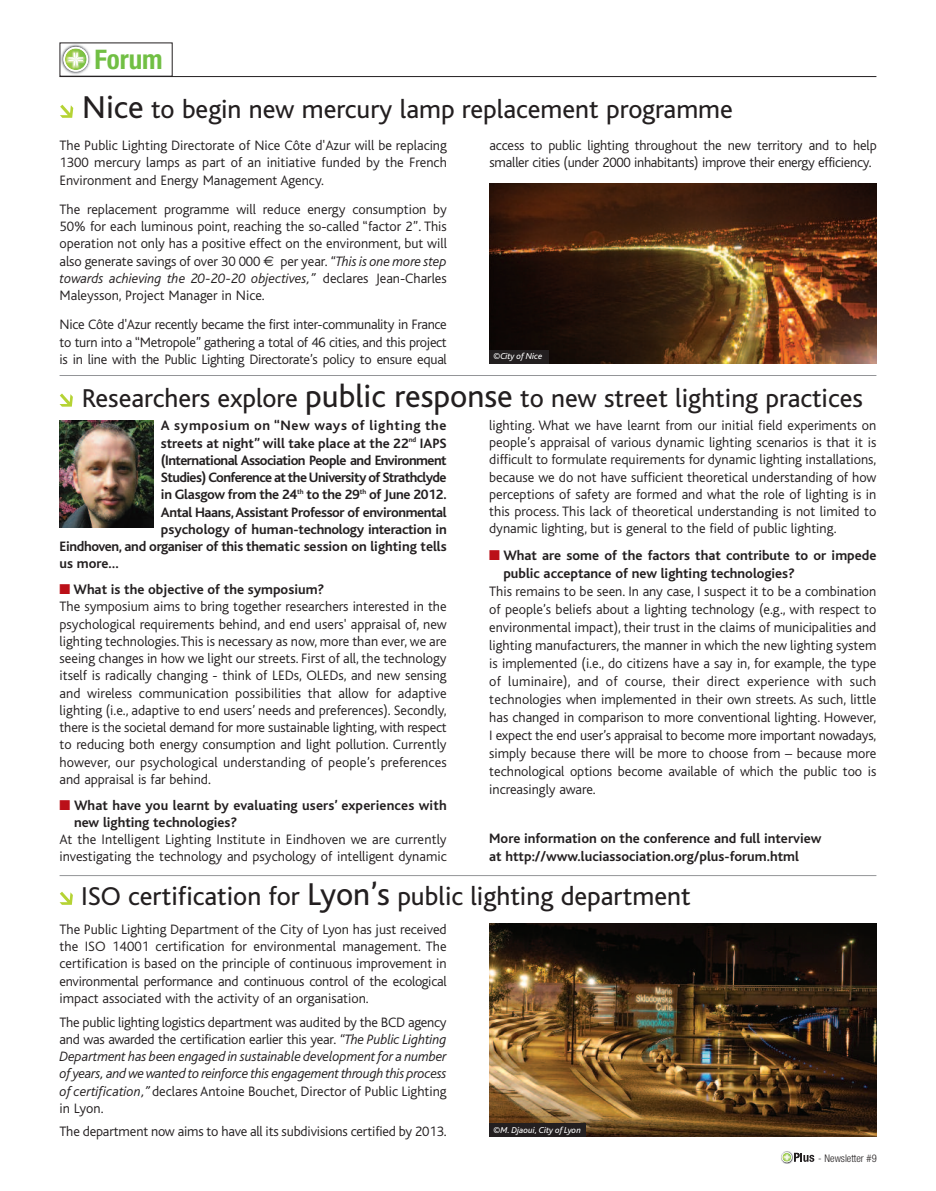
<style>
.page{position:relative;width:936px;height:1191px;background:#fff}
.page>*{position:absolute;margin:0;border:0;box-sizing:border-box;transform-origin:0 0}
.t1{font:27px "Bliss";color:#231f20}
.t2{font:700 condensed 27px "Helvetica Neue";color:#71bf44}
.t3{font:300 14.25px/17.2px "Bliss";color:#231f20;text-align:justify}
.t4{font:700 14.25px/17.2px "Bliss";color:#231f20}
.t5{font:300 14.25px/17.2px "Bliss";letter-spacing:-.02em;color:#231f20}
.t6{font:700 14.25px "Bliss";letter-spacing:-.02em;color:#231f20}
.t7{font:700 14.25px "Bliss";letter-spacing:-.04em;color:#231f20}
.t8{font:700 14.25px "Bliss";letter-spacing:-.025em;color:#231f20}
.t9{font:700 14.25px "Bliss";letter-spacing:.05em;color:#231f20}
.t10{font:300 condensed 10.5px "Helvetica Neue";color:#231f20}
.t11{font:italic 9px "Bliss";color:#fff}
.s1{font-size:33px}
.s2{font-family:"Euro Sans";font-weight:400}
.s3{font-style:italic}
.s4{color:#bb1018}
.s5{font-weight:700}
</style>
<div class="page">
<img style="left:62px;top:45px;width:29px;height:29px">
<svg style="left:63px;top:47px;width:25px;height:25px"></svg>
<hr style="left:60px;top:76px;width:816px;height:1px;background:#231f20">
<div style="left:60px;top:43px;width:112px;height:34px;border:1px solid #231f20"></div>
<svg style="left:60px;top:393px;width:13px;height:14px"></svg>
<svg style="left:60px;top:105px;width:13px;height:13px"></svg>
<img style="left:489px;top:183px;width:387px;height:180px">
<img style="left:60px;top:420px;width:93px;height:108px">
<div style="left:489px;top:350px;width:59px;height:13px;background:#231f20"></div>
<svg style="left:60px;top:891px;width:13px;height:14px"></svg>
<img style="left:489px;top:923px;width:387px;height:213px">
<div style="left:489px;top:1123px;width:97px;height:13px;background:#231f20"></div>
<hr style="left:60px;top:375px;width:816px;height:1px;background:#939598">
<hr style="left:60px;top:875px;width:816px;height:1px;background:#939598">
<svg style="left:781px;top:1151px;width:33px;height:13px"></svg>
<h1 class="t2" style="left:94px;top:49px;width:70px">Forum</h1>
<h1 class="t1" style="left:82px;top:100px;width:652px"><span class="s1">Nice</span> to begin new mercury lamp replacement programme</h1>
<p class="t3" style="left:60px;top:138px;width:389px">The Public Lighting Directorate of Nice Côte d'Azur will be replacing 1300 mercury lamps as part of an initiative funded by the French Environment and Energy Management Agency.</p>
<p class="t3" style="left:60px;top:202px;width:389px">The replacement programme will reduce energy consumption by 50% for each luminous point, reaching the so-called “factor 2”. This operation not only has a positive effect on the environment, but will also generate savings of over 30 000 <span class="s2">€</span> per year. <span class="s3">“This is one more step towards achieving the 20-20-20 objectives,”</span> declares Jean-Charles Maleysson, Project Manager in Nice.</p>
<p class="t3" style="left:60px;top:317px;width:389px">Nice Côte d'Azur recently became the first inter-communality in France to turn into a “Metropole” gathering a total of 46 cities, and this project is in line with the Public Lighting Directorate’s policy to ensure equal</p>
<p class="t5" style="left:489px;top:138px;width:389px">access to public lighting throughout the new territory and to help smaller cities (under 2000 inhabitants) improve their energy efficiency.</p>
<p class="t11" style="left:493px;top:353px;width:50px">©City of Nice</p>
<h1 class="t1" style="left:82px;top:389px;width:782px">Researchers explore <span class="s1">public response</span> to new street lighting practices</h1>
<p class="t9" style="left:161px;top:421px;width:287px">A symposium on “New ways of lighting the</p>
<p class="t4" style="left:161px;top:436px;width:287px">streets at night” will take place at the 22<sup>nd</sup> IAPS</p>
<p class="t7" style="left:161px;top:455px;width:287px">(International Association People and Environment</p>
<p class="t7" style="left:161px;top:473px;width:287px">Studies) Conference at the University of Strathclyde</p>
<p class="t4" style="left:161px;top:488px;width:287px">in Glasgow from the 24<sup>th</sup> to the 29<sup>th</sup> of June 2012.</p>
<p class="t8" style="left:161px;top:507px;width:287px">Antal Haans,Assistant Professor of environmental</p>
<p class="t6" style="left:161px;top:524px;width:287px">psychology of human-technology interaction in</p>
<p class="t6" style="left:60px;top:542px;width:388px">Eindhoven, and organiser of this thematic session on lighting tells</p>
<p class="t4" style="left:60px;top:557px;width:61px">us more…</p>
<p class="t3" style="left:60px;top:582px;width:388px;text-align:left"><span class="s4">■</span> <span class="s5">What is the objective of the symposium?<br></span>The symposium aims to bring together researchers interested in the psychological requirements behind, and end users' appraisal of, new lighting technologies.This is necessary as now, more than ever, we are seeing changes in how we light our streets. First of all, the technology itself is radically changing - think of LEDs, OLEDs, and new sensing and wireless communication possibilities that allow for adaptive lighting (i.e., adaptive to end users’ needs and preferences). Secondly, there is the societal demand for more sustainable lighting, with respect to reducing both energy consumption and light pollution. Currently however, our psychological understanding of people’s preferences and appraisal is far behind.</p>
<p class="t4" style="left:74px;top:798px;width:374px;text-indent:-14px"><span class="s4">■</span> What have you learnt by evaluating users’ experiences with new lighting technologies?</p>
<p class="t3" style="left:60px;top:832px;width:388px">At the Intelligent Lighting Institute in Eindhoven we are currently investigating the technology and psychology of intelligent dynamic</p>
<p class="t3" style="left:489px;top:418px;width:388px">lighting. What we have learnt from our initial field experiments on people’s appraisal of various dynamic lighting scenarios is that it is difficult to formulate requirements for dynamic lighting installations, because we do not have sufficient theoretical understanding of how perceptions of safety are formed and what the role of lighting is in this process. This lack of theoretical understanding is not limited to dynamic lighting, but is general to the field of public lighting.</p>
<p class="t4" style="left:503px;top:548px;width:374px;line-height:18px;text-indent:-14px"><span class="s4">■</span> What are some of the factors that contribute to or impede public acceptance of new lighting technologies?</p>
<p class="t3" style="left:489px;top:583px;width:388px;line-height:18px">This remains to be seen. In any case, I suspect it to be a combination of people’s beliefs about a lighting technology (e.g., with respect to environmental impact), their trust in the claims of municipalities and lighting manufacturers, the manner in which the new lighting system is implemented (i.e., do citizens have a say in, for example, the type of luminaire), and of course, their direct experience with such technologies when implemented in their own streets. As such, little has changed in comparison to more conventional lighting. However, I expect the end user’s appraisal to become more important nowadays, simply because there will be more to choose from – because more technological options become available of which the public too is increasingly aware.</p>
<p class="t4" style="left:489px;top:832px;width:333px">More information on the conference and full interview at http://www.luciassociation.org/plus-forum.html</p>
<h1 class="t1" style="left:81px;top:887px;width:611px">ISO certification for <span class="s1">Lyon’s</span> public lighting department</h1>
<p class="t3" style="left:60px;top:922px;width:388px">The Public Lighting Department of the City of Lyon has just received the ISO 14001 certification for environmental management. The certification is based on the principle of continuous improvement in environmental performance and continuous control of the ecological impact associated with the activity of an organisation.</p>
<p class="t3" style="left:59px;top:1014px;width:388px">The public lighting logistics department was audited by the BCD agency and was awarded the certification earlier this year. <span class="s3">“The Public Lighting Department has been engaged in sustainable developmentfor a number of years, and we wanted to reinforce this engagement through this process of certification,”</span> declares Antoine Bouchet, Director of Public Lighting in Lyon.</p>
<p class="t3" style="left:59px;top:1123px;width:388px">The department now aims to have all its subdivisions certified by 2013.</p>
<p class="t11" style="left:493px;top:1126px;width:89px">©M. Djaoui, City of Lyon</p>
<p class="t10" style="left:818px;top:1154px;width:60px">- Newsletter #9</p>
</div>
